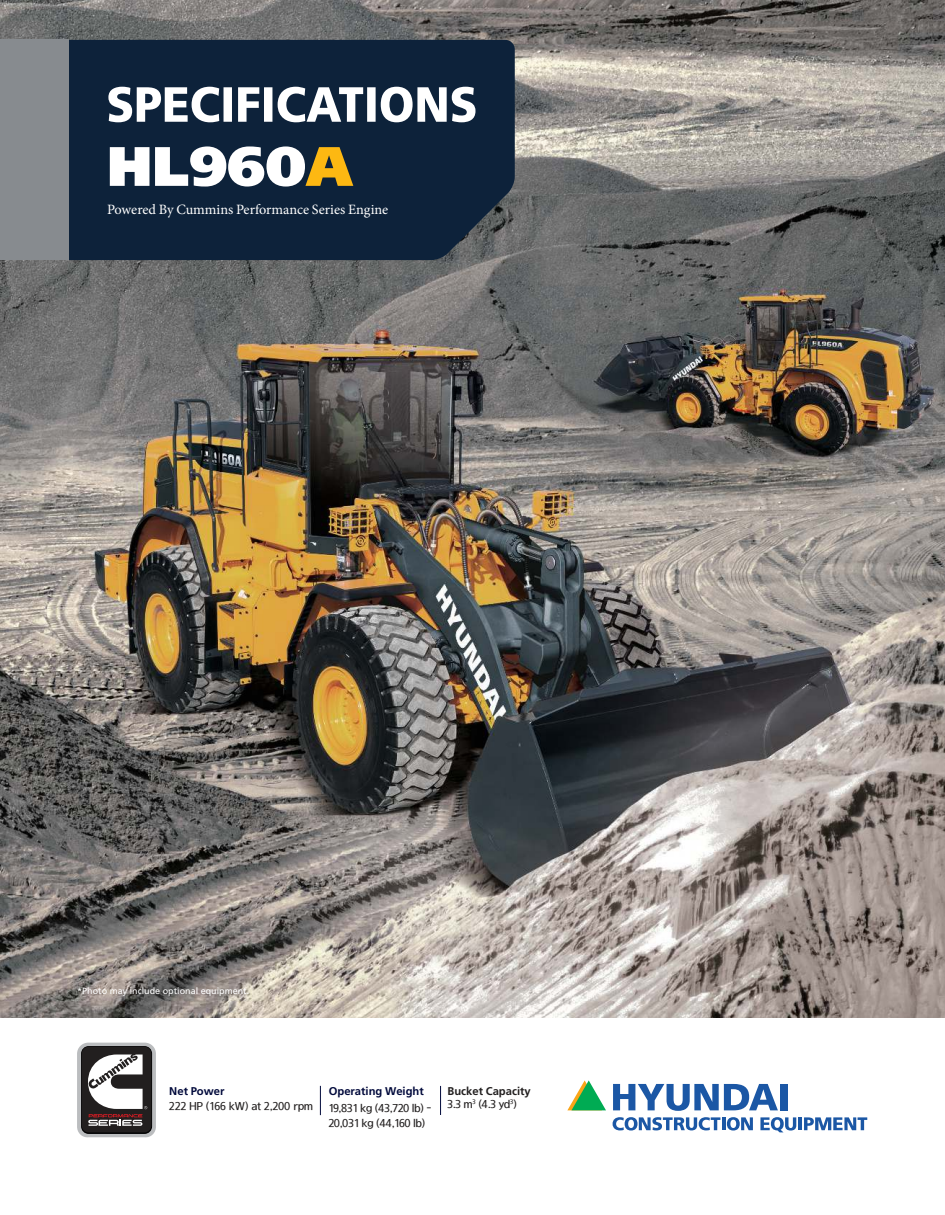
<style>
.page{position:relative;width:945px;height:1215px;background:#fff}
.page>*{position:absolute;margin:0;border:0;box-sizing:border-box;transform-origin:0 0}
.t1{font:900 55.5px "Frutiger";color:#fff}
.t2{font:14.25px "Minion Pro";color:#fff}
.t3{font:500 11.25px/15px "HYUNDAI";letter-spacing:-.02em;color:#221f1f}
.t4{font:700 11.25px "Frutiger";color:#00093b}
.t5{font:500 11.25px "HYUNDAI";color:#221f1f}
.t6{font:700 11.25px "Frutiger";color:#221f1f}
.t7{font:9px "Frutiger LT Std";color:#fff}
.s1{color:#fdb812}
</style>
<div class="page">
<img style="left:0;top:0;width:945px;height:1017px">
<div style="left:69px;top:40px;width:446px;height:220px;background:#0d223a"></div>
<div style="left:0;top:40px;width:69px;height:220px;background:#878b8f"></div>
<svg style="left:108px;top:87px;width:368px;height:35px"></svg>
<svg style="left:613px;top:1084px;width:165px;height:27px"></svg>
<div style="left:780px;top:1084px;width:8px;height:26px;background:#1b57a5"></div>
<svg style="left:567px;top:1080px;width:39px;height:30px"></svg>
<svg style="left:613px;top:1117px;width:140px;height:14px"></svg>
<hr style="left:798px;top:1117px;width:4px;height:13px;background:#1b57a5">
<svg style="left:804px;top:1117px;width:63px;height:13px"></svg>
<svg style="left:760px;top:1117px;width:36px;height:15px"></svg>
<svg style="left:77px;top:1043px;width:79px;height:94px"></svg>
<svg style="left:320px;top:1086px;width:1px;height:29px"></svg>
<svg style="left:440px;top:1086px;width:1px;height:29px"></svg>
<h1 class="t1" style="left:107px;top:134px;width:247px">HL960<span class="s1">A</span></h1>
<p class="t2" style="left:107px;top:204px;width:283px">Powered By Cummins Performance Series Engine</p>
<p class="t7" style="left:77px;top:987px;width:174px">*Photo may include optional equipment.</p>
<p class="t4" style="left:169px;top:1086px;width:57px">Net Power</p>
<p class="t5" style="left:169px;top:1101px;width:145px">222 HP (166 kW) at 2,200 rpm</p>
<p class="t4" style="left:329px;top:1086px;width:97px">Operating Weight</p>
<p class="t3" style="left:329px;top:1101px;width:104px">19,831 kg (43,720 lb) -<br>20,031 kg (44,160 lb)</p>
<p class="t6" style="left:448px;top:1086px;width:85px">Bucket Capacity</p>
<p class="t3" style="left:448px;top:1097px;width:71px">3.3 m<sup>3</sup> (4.3 yd<sup>3</sup>)</p>
</div>
